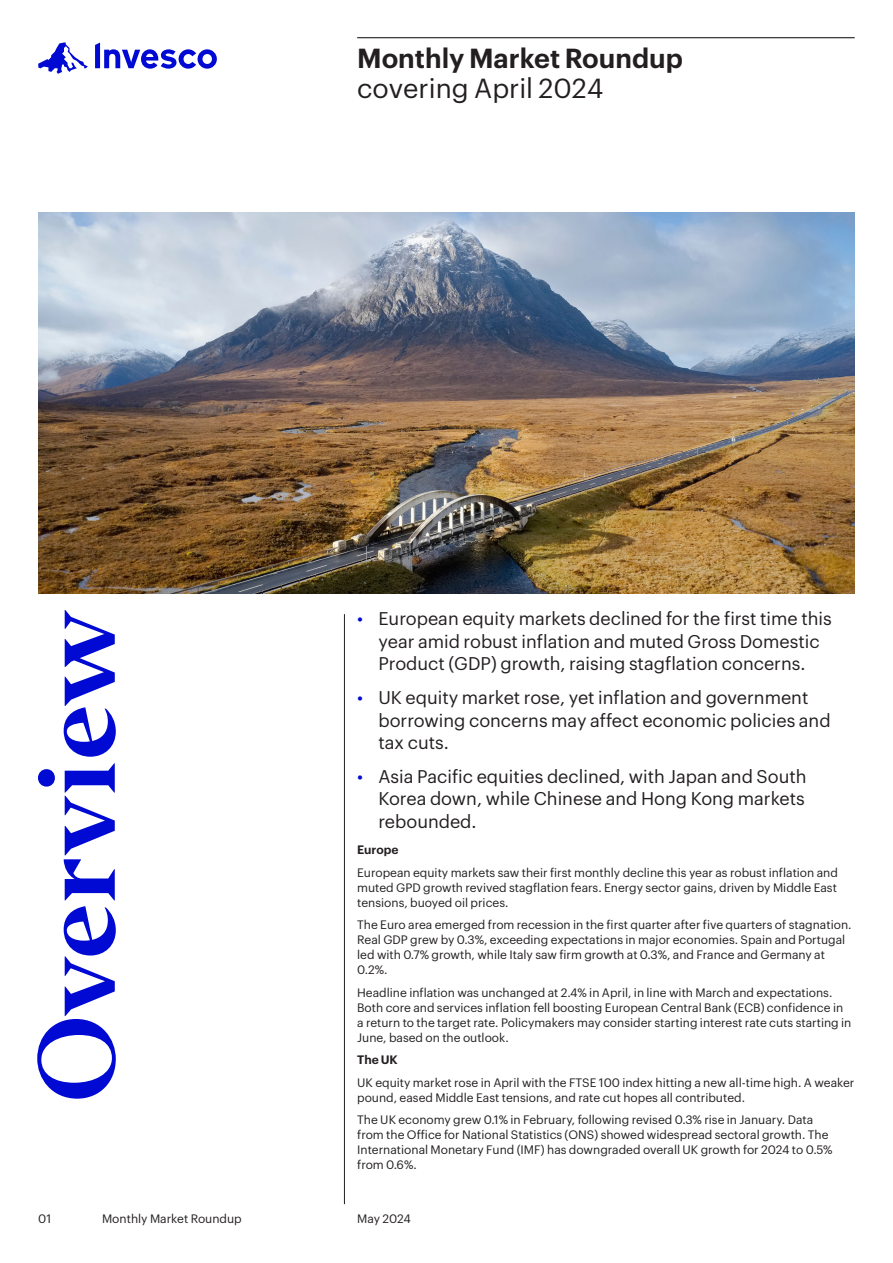
<style>
.page{position:relative;width:893px;height:1263px;background:#fff}
.page>*{position:absolute;margin:0;border:0;box-sizing:border-box;transform-origin:0 0}
.t1{font:102px "Invesco Editor";color:#000ad2}
.t2{font:600 27px/30px "Graphik";color:#231f20}
.t3{font:18px/22.5px "Graphik";color:#231f20;text-align:center}
.t4{font:12px/15px "Graphik";color:#231f20}
.t5{font:600 12px "Graphik";color:#231f20}
.s1{font-weight:400}
.s2{color:#000ad2}
</style>
<div class="page">
<svg style="left:38px;top:43px;width:50px;height:31px"></svg>
<svg style="left:95px;top:43px;width:122px;height:26px"></svg>
<hr style="left:357px;top:37px;width:498px;height:1px;background:#231f20">
<hr style="left:344px;top:614px;width:1px;height:590px;background:#231f20">
<img style="left:38px;top:213px;width:817px;height:380px">
<p class="t1" style="left:12px;top:1103px;width:495px;rotate:-90deg">Overview</p>
<p class="t2" style="left:357px;top:41px;width:327px">Monthly Market Roundup <span class="s1">covering April 2024</span></p>
<p class="t3" style="left:357px;top:606px;width:476px"><span class="s2">•</span> European equity markets declined for the first time this year amid robust inflation and muted Gross Domestic<br>Product (GDP) growth, raising stagflation concerns.</p>
<p class="t3" style="left:378px;top:685px;width:454px;text-align:left;text-indent:-21px"><span class="s2">•</span> UK equity market rose, yet inflation and government borrowing concerns may affect economic policies and tax cuts.</p>
<p class="t3" style="left:378px;top:764px;width:430px;text-align:justify;text-indent:-21px"><span class="s2">•</span> Asia Pacific equities declined, with Japan and South Korea down, while Chinese and Hong Kong markets rebounded.</p>
<p class="t5" style="left:357px;top:841px;width:43px">Europe</p>
<p class="t4" style="left:357px;top:864px;width:482px;text-align:justify">European equity markets saw their first monthly decline this year as robust inflation and muted GPD growth revived stagflation fears. Energy sector gains, driven by Middle East tensions, buoyed oil prices.</p>
<p class="t4" style="left:357px;top:916px;width:496px">The Euro area emerged from recession in the first quarter after five quarters of stagnation.<br>Real GDP grew by 0.3%, exceeding expectations in major economies. Spain and Portugal led with 0.7% growth, while Italy saw firm growth at 0.3%, and France and Germany at 0.2%.</p>
<p class="t4" style="left:357px;top:984px;width:496px">Headline inflation was unchanged at 2.4% in April, in line with March and expectations.<br>Both core and services inflation fell boosting European Central Bank (ECB) confidence in a return to the target rate. Policymakers may consider starting interest rate cuts starting in June, based on the outlook.</p>
<p class="t5" style="left:357px;top:1051px;width:42px">The UK</p>
<p class="t4" style="left:357px;top:1074px;width:499px">UK equity market rose in April with the FTSE 100 index hitting a new all-time high. A weaker pound, eased Middle East tensions, and rate cut hopes all contributed.</p>
<p class="t4" style="left:357px;top:1111px;width:477px">The UK economy grew 0.1% in February, following revised 0.3% rise in January. Data from the Office for National Statistics (ONS) showed widespread sectoral growth. The International Monetary Fund (IMF) has downgraded overall UK growth for 2024 to 0.5% from 0.6%.</p>
<p class="t4" style="left:38px;top:1210px;width:14px">01</p>
<p class="t4" style="left:102px;top:1210px;width:141px">Monthly Market Roundup</p>
<p class="t4" style="left:357px;top:1210px;width:55px">May 2024</p>
</div>
